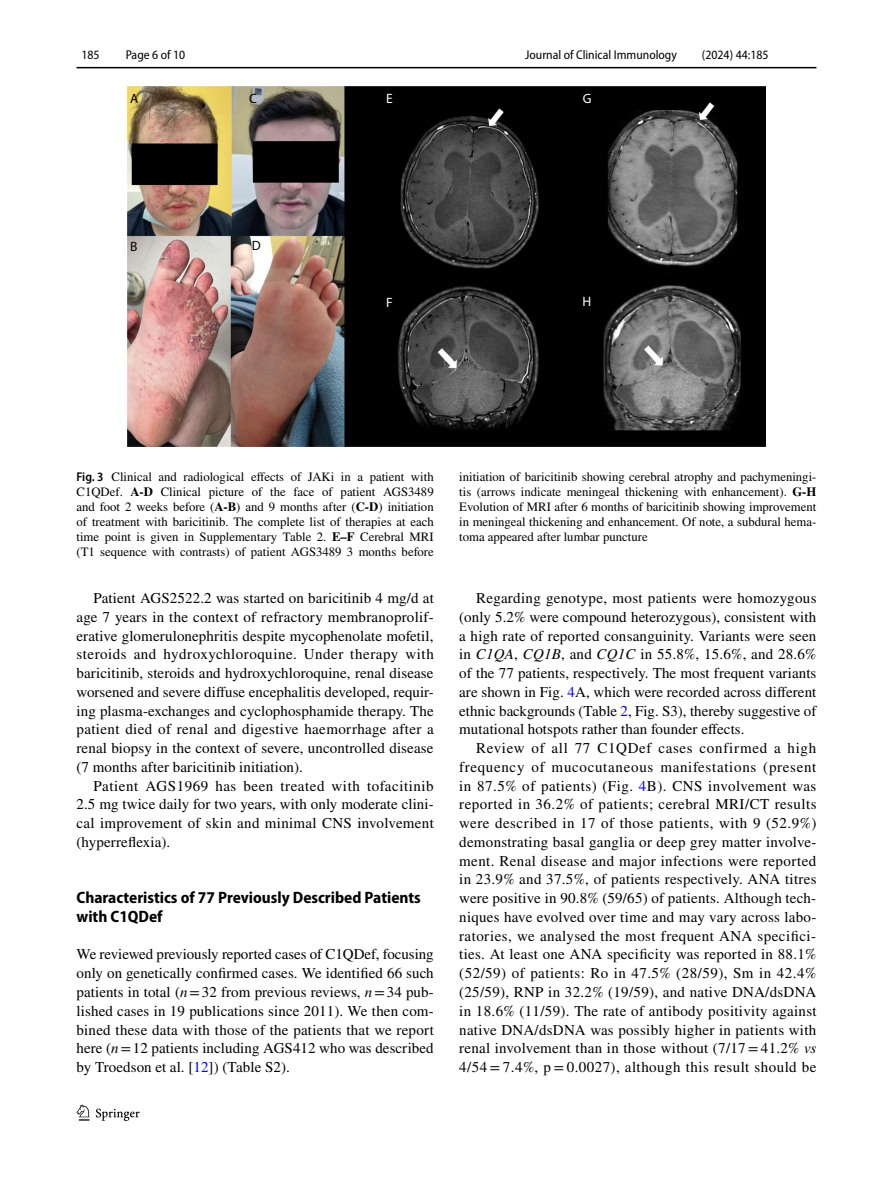
<style>
.page{position:relative;width:893px;height:1187px;background:#fff}
.page>*{position:absolute;margin:0;border:0;box-sizing:border-box;transform-origin:0 0}
.t1{font:700 semi-condensed 16.5px/18.8px "Myriad Pro";color:#000}
.t2{font:15px/18.8px "STIX";letter-spacing:.005em;color:#000;text-align:justify}
.t3{font:700 13.5px "Times New Roman";color:#fff}
.t4{font:700 13.5px "Times New Roman";color:#000}
.t5{font:12.75px/15px "STIX";color:#000;text-align:justify}
.t6{font:semi-condensed 12.75px "Myriad Pro";color:#000}
.s1{font-family:"Myriad Pro";font-weight:600;font-stretch:semi-condensed}
.s2{font-weight:700}
.s3{font-style:italic}
.s4{color:#00f}
</style>
<div class="page">
<hr style="left:77px;top:67px;width:739px;height:1px;background:#000">
<svg style="left:77px;top:1104px;width:12px;height:16px"></svg>
<svg style="left:96px;top:1108px;width:44px;height:12px"></svg>
<img style="left:127px;top:87px;width:639px;height:359px">
<p class="t6" style="left:82px;top:48px;width:20px">185</p>
<p class="t6" style="left:126px;top:48px;width:61px">Page 6 of 10</p>
<p class="t6" style="left:525px;top:48px;width:153px">Journal of Clinical Immunology</p>
<p class="t6" style="left:702px;top:48px;width:68px">(2024) 44:185</p>
<p class="t4" style="left:130px;top:90px;width:10px">A</p>
<p class="t4" style="left:249px;top:90px;width:9px">C</p>
<p class="t4" style="left:130px;top:238px;width:9px">B</p>
<p class="t4" style="left:252px;top:237px;width:10px">D</p>
<p class="t3" style="left:386px;top:90px;width:8px">E</p>
<p class="t3" style="left:583px;top:90px;width:10px">G</p>
<p class="t3" style="left:386px;top:294px;width:8px">F</p>
<p class="t3" style="left:583px;top:293px;width:10px">H</p>
<p class="t5" style="left:77px;top:470px;width:359px"><span class="s1">Fig. 3</span> Clinical and radiological effects of JAKi in a patient with C1QDef. <span class="s2">A-D</span> Clinical picture of the face of patient AGS3489 and foot 2 weeks before (<span class="s2">A-B</span>) and 9 months after (<span class="s2">C-D</span>) initiation of treatment with baricitinib. The complete list of therapies at each time point is given in Supplementary Table 2. <span class="s2">E–F</span> Cerebral MRI (T1 sequence with contrasts) of patient AGS3489 3 months before</p>
<p class="t5" style="left:459px;top:470px;width:359px">initiation of baricitinib showing cerebral atrophy and pachymeningi&shy;tis (arrows indicate meningeal thickening with enhancement). <span class="s2">G-H </span>Evolution of MRI after 6 months of baricitinib showing improvement in meningeal thickening and enhancement. Of note, a subdural hema&shy;toma appeared after lumbar puncture</p>
<p class="t2" style="left:77px;top:589px;width:359px;text-indent:17px">Patient AGS2522.2 was started on baricitinib 4 mg/d at age 7 years in the context of refractory membranoprolif&shy;erative glomerulonephritis despite mycophenolate mofetil, steroids and hydroxychloroquine. Under therapy with baricitinib, steroids and hydroxychloroquine, renal disease worsened and severe diffuse encephalitis developed, requir&shy;ing plasma-exchanges and cyclophosphamide therapy. The patient died of renal and digestive haemorrhage after a renal biopsy in the context of severe, uncontrolled disease (7 months after baricitinib initiation).</p>
<p class="t2" style="left:77px;top:777px;width:359px;text-indent:17px">Patient AGS1969 has been treated with tofacitinib 2.5 mg twice daily for two years, with only moderate clini&shy;cal improvement of skin and minimal CNS involvement (hyperreflexia).</p>
<p class="t1" style="left:77px;top:888px;width:346px">Characteristics of 77 Previously Described Patients with C1QDef</p>
<p class="t2" style="left:77px;top:946px;width:359px">We reviewed previously reported cases of C1QDef, focusing only on genetically confirmed cases. We identified 66 such patients in total (<span class="s3">n</span>=32 from previous reviews, <span class="s3">n</span>=34 pub&shy;lished cases in 19 publications since 2011). We then com&shy;bined these data with those of the patients that we report here (<span class="s3">n</span>=12 patients including AGS412 who was described by Troedson et al. [<span class="s4">12</span>]) (Table S2).</p>
<p class="t2" style="left:459px;top:589px;width:359px;text-indent:17px">Regarding genotype, most patients were homozygous (only 5.2% were compound heterozygous), consistent with a high rate of reported consanguinity. Variants were seen in <span class="s3">C1QA</span>, <span class="s3">CQ1B</span>, and <span class="s3">CQ1C</span> in 55.8%, 15.6%, and 28.6% of the 77 patients, respectively. The most frequent variants are shown in Fig. <span class="s4">4</span>A, which were recorded across different ethnic backgrounds (Table <span class="s4">2</span>, Fig. S3), thereby suggestive of mutational hotspots rather than founder effects.</p>
<p class="t2" style="left:459px;top:739px;width:359px;text-indent:17px">Review of all 77 C1QDef cases confirmed a high frequency of mucocutaneous manifestations (present in 87.5% of patients) (Fig. <span class="s4">4</span>B). CNS involvement was reported in 36.2% of patients; cerebral MRI/CT results were described in 17 of those patients, with 9 (52.9%) demonstrating basal ganglia or deep grey matter involve&shy;ment. Renal disease and major infections were reported in 23.9% and 37.5%, of patients respectively. ANA titres were positive in 90.8% (59/65) of patients. Although tech&shy;niques have evolved over time and may vary across labo&shy;ratories, we analysed the most frequent ANA specifici&shy;ties. At least one ANA specificity was reported in 88.1% (52/59) of patients: Ro in 47.5% (28/59), Sm in 42.4% (25/59), RNP in 32.2% (19/59), and native DNA/dsDNA in 18.6% (11/59). The rate of antibody positivity against native DNA/dsDNA was possibly higher in patients with renal involvement than in those without (7/17=41.2% <span class="s3">vs </span>4/54 = 7.4%, p = 0.0027), although this result should be</p>
</div>
